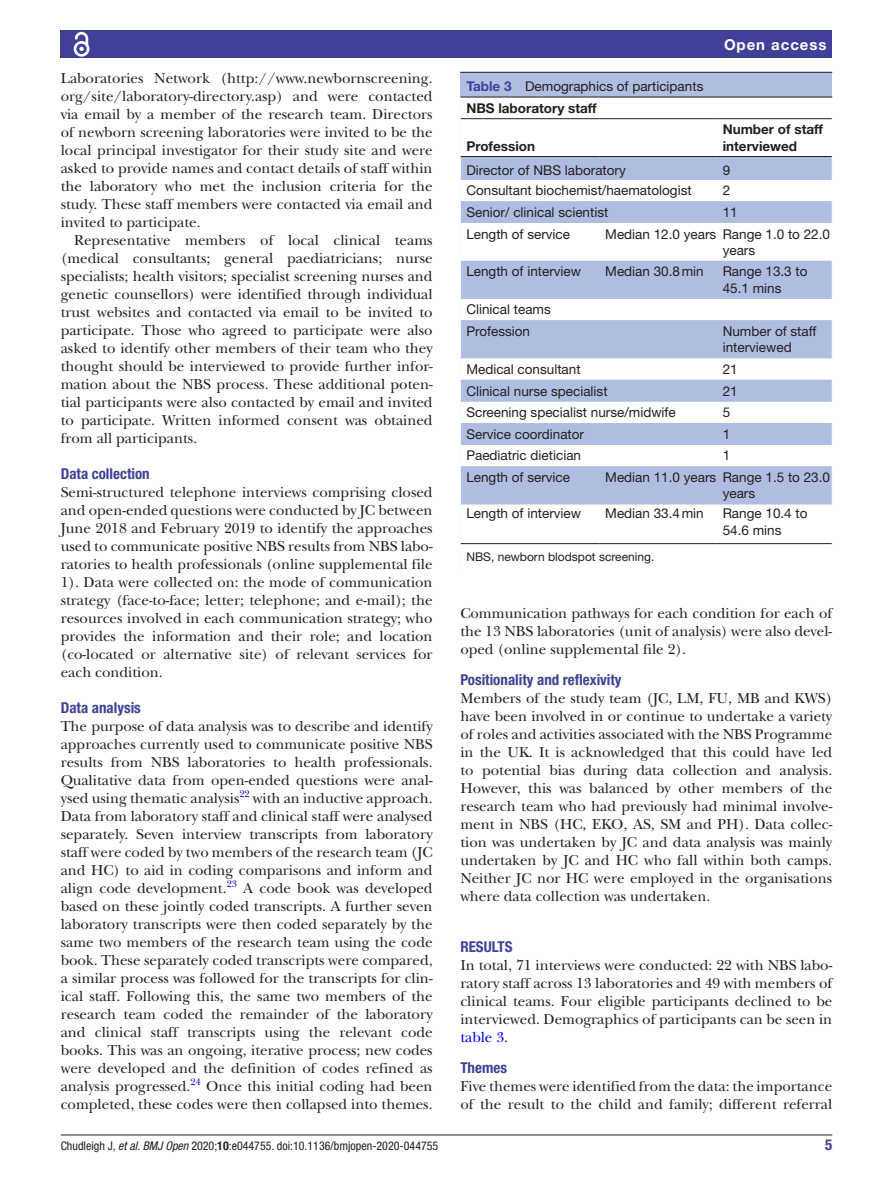
<style>
.page{position:relative;width:893px;height:1191px;background:#fff}
.page>*{position:absolute;margin:0;border:0;box-sizing:border-box;transform-origin:0 0}
.t1{font:15px/18px "New Baskerville";color:#231f20;text-align:justify}
.t2{font:700 condensed 15px "Helvetica Neue LT Std";color:#414099}
.t3{font:700 15px "Helvetica Neue LT Std";letter-spacing:.065em;color:#fff}
.t4{font:13.5px/16.2px "Helvetica Neue LT Std";color:#231f20}
.t5{font:700 13.5px/16.2px "Helvetica Neue LT Std";color:#231f20}
.t6{font:condensed 12px "Helvetica Neue LT Std";color:#231f20}
.t7{font:12px "Helvetica Neue LT Std";color:#231f20}
.t8{font:9.9px "New Baskerville";color:#00f}
.s1{font-weight:700;color:#414099}
.s2{font-weight:700}
.s3{color:#00f}
.s4{font-style:italic}
</style>
<div class="page">
<hr style="left:61px;top:1134px;width:771px;height:1px;background:#231f20">
<div style="left:61px;top:31px;width:771px;height:27px;background:#414099"></div>
<svg style="left:73px;top:31px;width:17px;height:26px"></svg>
<div style="left:460px;top:73px;width:372px;height:497px;background:#afbde1"></div>
<hr style="left:460px;top:72px;width:372px;height:1px;background:#231f20">
<div style="left:461px;top:98px;width:371px;height:472px;background:#fff"></div>
<svg style="left:461px;top:157px;width:371px;height:347px"></svg>
<hr style="left:460px;top:97px;width:139px;height:1px;background:#231f20">
<hr style="left:599px;top:97px;width:118px;height:1px;background:#231f20">
<hr style="left:717px;top:97px;width:115px;height:1px;background:#231f20">
<hr style="left:460px;top:118px;width:139px;height:1px;background:#231f20">
<hr style="left:599px;top:118px;width:118px;height:1px;background:#231f20">
<hr style="left:460px;top:156px;width:139px;height:1px;background:#231f20">
<hr style="left:599px;top:156px;width:118px;height:1px;background:#231f20">
<hr style="left:717px;top:118px;width:115px;height:1px;background:#231f20">
<hr style="left:717px;top:156px;width:115px;height:1px;background:#231f20">
<hr style="left:599px;top:543px;width:118px;height:1px;background:#231f20">
<hr style="left:717px;top:543px;width:115px;height:1px;background:#231f20">
<hr style="left:460px;top:543px;width:139px;height:1px;background:#231f20">
<svg style="left:460px;top:97px;width:1px;height:22px"></svg>
<hr style="left:460px;top:119px;width:1px;height:37px;background:#fff">
<svg style="left:460px;top:156px;width:1px;height:67px"></svg>
<hr style="left:460px;top:223px;width:1px;height:38px;background:#fff">
<hr style="left:460px;top:261px;width:1px;height:38px;background:#fff">
<svg style="left:460px;top:299px;width:1px;height:21px"></svg>
<hr style="left:460px;top:320px;width:1px;height:38px;background:#fff">
<svg style="left:460px;top:358px;width:1px;height:108px"></svg>
<hr style="left:460px;top:466px;width:1px;height:38px;background:#fff">
<hr style="left:460px;top:504px;width:1px;height:39px;background:#fff">
<svg style="left:460px;top:543px;width:1px;height:27px"></svg>
<hr style="left:466px;top:560px;width:366px;height:2px;background:#fff">
<p class="t1" style="left:61px;top:69px;width:373px">Laboratories Network (http://www.newbornscreening. org/site/laboratory-directory.asp) and were contacted via email by a member of the research team. Directors of newborn screening laboratories were invited to be the local principal investigator for their study site and were asked to provide names and contact details of staff within the laboratory who met the inclusion criteria for the study. These staff members were contacted via email and invited to participate.</p>
<p class="t1" style="left:61px;top:231px;width:373px;text-indent:14px">Representative members of local clinical teams (medical consultants; general paediatricians; nurse specialists; health visitors; specialist screening nurses and genetic counsellors) were identified through individual trust websites and contacted via email to be invited to participate. Those who agreed to participate were also asked to identify other members of their team who they thought should be interviewed to provide further infor&shy;mation about the NBS process. These additional poten&shy;tial participants were also contacted by email and invited to participate. Written informed consent was obtained from all participants.</p>
<p class="t2" style="left:61px;top:465px;width:91px">Data collection</p>
<p class="t1" style="left:61px;top:483px;width:373px">Semi-structured telephone interviews comprising closed and open-ended questions were conducted by JC between June 2018 and February 2019 to identify the approaches used to communicate positive NBS results from NBS labo&shy;ratories to health professionals (online supplemental file 1). Data were collected on: the mode of communication strategy (face-to-face; letter; telephone; and e-mail); the resources involved in each communication strategy; who provides the information and their role; and location (co-located or alternative site) of relevant services for each condition.</p>
<p class="t2" style="left:61px;top:699px;width:82px">Data analysis</p>
<p class="t1" style="left:61px;top:717px;width:373px">The purpose of data analysis was to describe and identify approaches currently used to communicate positive NBS results from NBS laboratories to health professionals.<br>Qualitative data from open-ended questions were anal&shy;ysed using thematic analysis</p>
<p class="t8" style="left:239px;top:787px;width:12px">22</p>
<p class="t1" style="left:61px;top:789px;width:373px;text-indent:192px">with an inductive approach.<br>Data from laboratory staff and clinical staff were analysed separately. Seven interview transcripts from laboratory staff were coded by two members of the research team (JC and HC) to aid in coding comparisons and inform and align code development.<sup>23</sup> A code book was developed based on these jointly coded transcripts. A further seven laboratory transcripts were then coded separately by the same two members of the research team using the code book. These separately coded transcripts were compared, a similar process was followed for the transcripts for clin&shy;ical staff. Following this, the same two members of the research team coded the remainder of the laboratory and clinical staff transcripts using the relevant code books. This was an ongoing, iterative process; new codes were developed and the definition of codes refined as analysis progressed.<sup>24</sup> Once this initial coding had been completed, these codes were then collapsed into themes.</p>
<p class="t4" style="left:466px;top:75px;width:239px;line-height:22px"><span class="s1">Table 3</span> Demographics of participants<br><span class="s2">NBS laboratory staff</span></p>
<p class="t5" style="left:466px;top:137px;width:70px">Profession</p>
<p class="t3" style="left:724px;top:35px;width:104px">Open access</p>
<p class="t5" style="left:723px;top:121px;width:102px">Number of staff interviewed</p>
<p class="t4" style="left:466px;top:162px;width:161px">Director of NBS laboratory</p>
<p class="t4" style="left:723px;top:162px;width:9px">9</p>
<p class="t4" style="left:466px;top:182px;width:227px">Consultant biochemist/haematologist</p>
<p class="t4" style="left:723px;top:182px;width:9px">2</p>
<p class="t4" style="left:466px;top:204px;width:143px">Senior/ clinical scientist</p>
<p class="t4" style="left:723px;top:204px;width:17px">11</p>
<p class="t4" style="left:466px;top:225px;width:105px">Length of service</p>
<p class="t4" style="left:723px;top:225px;width:109px;text-indent:-117px">Median 12.0 years Range 1.0 to 22.0 years</p>
<p class="t4" style="left:466px;top:263px;width:116px">Length of interview</p>
<p class="t4" style="left:605px;top:263px;width:100px">Median 30.8min</p>
<p class="t4" style="left:723px;top:263px;width:86px">Range 13.3 to<br>45.1 mins</p>
<p class="t4" style="left:466px;top:298px;width:86px;line-height:21.6px">Clinical teams<br>Profession</p>
<p class="t4" style="left:723px;top:323px;width:95px">Number of staff interviewed</p>
<p class="t4" style="left:466px;top:361px;width:116px">Medical consultant</p>
<p class="t4" style="left:723px;top:361px;width:17px">21</p>
<p class="t4" style="left:466px;top:382px;width:143px">Clinical nurse specialist</p>
<p class="t4" style="left:723px;top:382px;width:17px">21</p>
<p class="t4" style="left:466px;top:404px;width:211px">Screening specialist nurse/midwife</p>
<p class="t4" style="left:723px;top:404px;width:9px">5</p>
<p class="t4" style="left:466px;top:426px;width:119px">Service coordinator</p>
<p class="t4" style="left:723px;top:426px;width:9px">1</p>
<p class="t4" style="left:466px;top:447px;width:116px">Paediatric dietician</p>
<p class="t4" style="left:723px;top:447px;width:9px">1</p>
<p class="t4" style="left:466px;top:469px;width:105px">Length of service</p>
<p class="t4" style="left:723px;top:469px;width:109px;text-indent:-117px">Median 11.0 years Range 1.5 to 23.0 years</p>
<p class="t4" style="left:466px;top:505px;width:116px">Length of interview</p>
<p class="t4" style="left:605px;top:505px;width:100px">Median 33.4min</p>
<p class="t4" style="left:723px;top:505px;width:86px">Range 10.4 to<br>54.6 mins</p>
<p class="t7" style="left:466px;top:550px;width:190px">NBS, newborn blodspot screening.</p>
<p class="t1" style="left:460px;top:604px;width:373px">Communication pathways for each condition for each of the 13 NBS laboratories (unit of analysis) were also devel&shy;oped (online supplemental file 2).</p>
<p class="t2" style="left:460px;top:670px;width:163px">Positionality and reflexivity</p>
<p class="t1" style="left:460px;top:689px;width:373px">Members of the study team (JC, LM, FU, MB and KWS) have been involved in or continue to undertake a variety of roles and activities associated with the NBS Programme in the UK. It is acknowledged that this could have led to potential bias during data collection and analysis.<br>However, this was balanced by other members of the research team who had previously had minimal involve&shy;ment in NBS (HC, EKO, AS, SM and PH). Data collec&shy;tion was undertaken by JC and data analysis was mainly undertaken by JC and HC who fall within both camps.<br>Neither JC nor HC were employed in the organisations where data collection was undertaken.</p>
<p class="t2" style="left:460px;top:937px;width:54px">RESULTS</p>
<p class="t1" style="left:460px;top:956px;width:373px">In total, 71 interviews were conducted: 22 with NBS labo&shy;ratory staff across 13 laboratories and 49 with members of clinical teams. Four eligible participants declined to be interviewed. Demographics of participants can be seen in <span class="s3">table 3</span>.</p>
<p class="t2" style="left:460px;top:1059px;width:48px">Themes</p>
<p class="t1" style="left:460px;top:1077px;width:373px">Five themes were identified from the data: the importance of the result to the child and family; different referral</p>
<p class="t6" style="left:61px;top:1138px;width:379px">Chudleigh J, <span class="s4">et al</span>. <span class="s4">BMJ Open</span> 2020;<span class="s2">10</span>:e044755. doi:10.1136/bmjopen-2020-044755</p>
<p class="t2" style="left:825px;top:1135px;width:9px">5</p>
</div>
